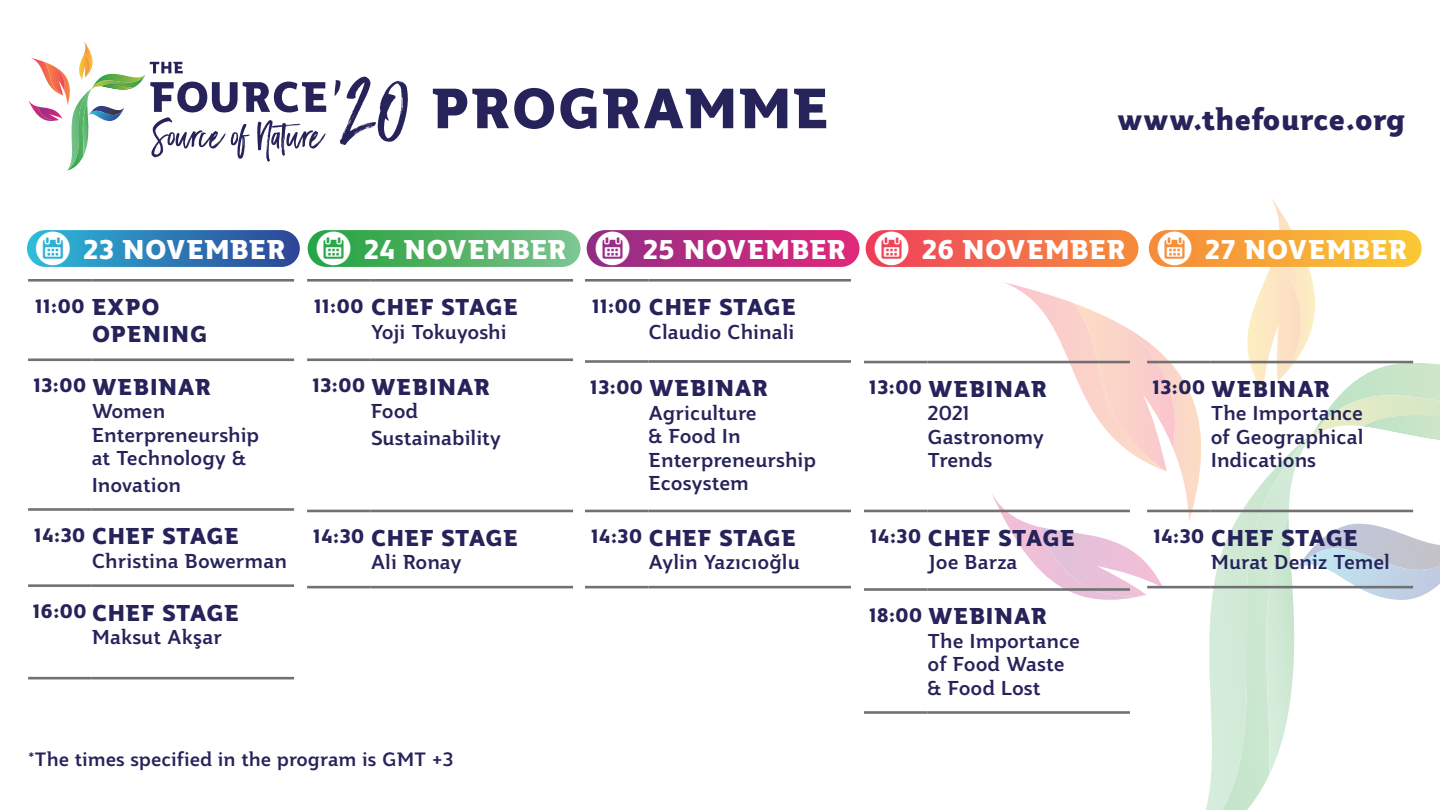
<style>
.page{position:relative;width:1440px;height:810px;background:#fff}
.page>*{position:absolute;margin:0;border:0;box-sizing:border-box;transform-origin:0 0}
.t1{font:54.9px "Jotia Regular 4";color:#25235a}
.t2{font:29.17px "Jotia Regular 4";letter-spacing:-.005em;color:#25235a}
.t3{font:26.33px "Jotia Regular 4";letter-spacing:-.005em;color:#fff}
.t4{font:22.27px "Jotia Regular 4";color:#25235a}
.t5{font:19.5px/23.4px "Jotia Regular 2";color:#25235a}
.t6{font:18.98px "Jotia Regular 4";color:#25235a}
.t7{font:18.75px "Jotia Regular 2";color:#25235a}
.s1{font-family:"NN Picto Diap";font-size:35.7px}
.s2{font-size:18.98px}
.s3{font-size:22.27px}
</style>
<div class="page">
<svg style="left:1205px;top:445px;width:110px;height:365px"></svg>
<svg style="left:1257px;top:518px;width:183px;height:257px"></svg>
<svg style="left:1228px;top:197px;width:212px;height:248px"></svg>
<svg style="left:991px;top:282px;width:226px;height:329px"></svg>
<svg style="left:334px;top:77px;width:74px;height:68px"></svg>
<svg style="left:28px;top:41px;width:298px;height:129px"></svg>
<hr style="left:28px;top:279px;width:64px;height:3px;background:#717073">
<hr style="left:92px;top:279px;width:202px;height:3px;background:#717073">
<hr style="left:28px;top:358px;width:64px;height:3px;background:#717073">
<hr style="left:92px;top:358px;width:202px;height:3px;background:#717073">
<hr style="left:28px;top:508px;width:64px;height:3px;background:#717073">
<hr style="left:92px;top:508px;width:202px;height:3px;background:#717073">
<hr style="left:28px;top:584px;width:64px;height:3px;background:#717073">
<hr style="left:92px;top:584px;width:202px;height:3px;background:#717073">
<hr style="left:28px;top:677px;width:64px;height:2px;background:#717073">
<hr style="left:92px;top:677px;width:202px;height:2px;background:#717073">
<div style="left:27px;top:230px;width:273px;height:37px;background:linear-gradient(to right,#2dbbda,#2e4495);border-radius:18px"></div>
<div style="left:866px;top:230px;width:272px;height:37px;background:linear-gradient(to right,#ee3f5c,#f68f3d);border-radius:18px"></div>
<div style="left:1149px;top:230px;width:273px;height:37px;background:linear-gradient(to right,#f6893a,#f9c936);border-radius:18px"></div>
<div style="left:308px;top:230px;width:272px;height:37px;background:linear-gradient(to right,#24a13e,#7cc28c);border-radius:18px"></div>
<hr style="left:307px;top:279px;width:64px;height:3px;background:#717073">
<hr style="left:371px;top:279px;width:202px;height:3px;background:#717073">
<hr style="left:307px;top:358px;width:64px;height:3px;background:#717073">
<hr style="left:371px;top:358px;width:202px;height:3px;background:#717073">
<hr style="left:307px;top:510px;width:64px;height:2px;background:#717073">
<hr style="left:371px;top:510px;width:202px;height:2px;background:#717073">
<hr style="left:307px;top:586px;width:64px;height:2px;background:#717073">
<hr style="left:371px;top:586px;width:202px;height:2px;background:#717073">
<div style="left:587px;top:230px;width:273px;height:37px;background:linear-gradient(to right,#912d84,#e0297c);border-radius:18px"></div>
<hr style="left:585px;top:279px;width:64px;height:3px;background:#717073">
<hr style="left:649px;top:279px;width:202px;height:3px;background:#717073">
<hr style="left:585px;top:360px;width:64px;height:3px;background:#717073">
<hr style="left:649px;top:360px;width:202px;height:3px;background:#717073">
<hr style="left:585px;top:510px;width:64px;height:2px;background:#717073">
<hr style="left:649px;top:510px;width:202px;height:2px;background:#717073">
<hr style="left:585px;top:586px;width:64px;height:2px;background:#717073">
<hr style="left:649px;top:586px;width:202px;height:2px;background:#717073">
<hr style="left:864px;top:361px;width:64px;height:2px;background:#717073">
<hr style="left:928px;top:361px;width:202px;height:2px;background:#717073">
<hr style="left:864px;top:510px;width:64px;height:2px;background:#717073">
<hr style="left:928px;top:510px;width:202px;height:2px;background:#717073">
<hr style="left:864px;top:588px;width:64px;height:3px;background:#717073">
<hr style="left:928px;top:588px;width:202px;height:3px;background:#717073">
<hr style="left:864px;top:711px;width:64px;height:3px;background:#717073">
<hr style="left:928px;top:711px;width:202px;height:3px;background:#717073">
<hr style="left:1147px;top:361px;width:64px;height:2px;background:#717073">
<hr style="left:1211px;top:361px;width:202px;height:2px;background:#717073">
<hr style="left:1147px;top:510px;width:64px;height:2px;background:#717073">
<hr style="left:1211px;top:510px;width:202px;height:2px;background:#717073">
<hr style="left:1147px;top:586px;width:64px;height:2px;background:#717073">
<hr style="left:1211px;top:586px;width:202px;height:2px;background:#717073">
<h1 class="t1" style="left:431px;top:71px;width:399px">PROGRAMME</h1>
<h2 class="t2" style="left:1117px;top:99px;width:290px">www.thefource.org</h2>
<h3 class="t3" style="left:36px;top:231px;width:533px"><span class="s1">Œ</span>23 NOVEMBER <span class="s1">Œ</span>24 NOVEMBER</h3>
<h3 class="t3" style="left:875px;top:231px;width:534px"><span class="s1">Œ</span>26 NOVEMBER <span class="s1">Œ</span>27 NOVEMBER</h3>
<p class="t4" style="left:314px;top:292px;width:206px"><span class="s2">11:00</span> CHEF STAGE</p>
<p class="t5" style="left:371px;top:320px;width:137px">Yoji Tokuyoshi</p>
<p class="t4" style="left:312px;top:371px;width:179px"><span class="s2">13:00</span> WEBINAR</p>
<p class="t5" style="left:371px;top:398px;width:132px;line-height:26.7px">Food<br>Sustainability</p>
<h3 class="t3" style="left:596px;top:231px;width:252px"><span class="s1">Œ</span>25 NOVEMBER</h3>
<p class="t4" style="left:592px;top:292px;width:206px"><span class="s2">11:00</span> CHEF STAGE</p>
<p class="t5" style="left:649px;top:320px;width:147px">Claudio Chinali</p>
<p class="t6" style="left:35px;top:293px;width:126px">11:00 <span class="s3">EXPO</span></p>
<p class="t4" style="left:92px;top:319px;width:117px">OPENING</p>
<p class="t4" style="left:33px;top:371px;width:179px"><span class="s2">13:00</span> WEBINAR</p>
<p class="t5" style="left:92px;top:400px;width:169px">Women<br>Enterpreneurship at Technology &amp;</p>
<p class="t5" style="left:92px;top:473px;width:91px">Inovation</p>
<p class="t4" style="left:34px;top:521px;width:206px"><span class="s2">14:30</span> CHEF STAGE</p>
<p class="t5" style="left:92px;top:549px;width:197px">Christina Bowerman</p>
<p class="t4" style="left:33px;top:597px;width:208px"><span class="s2">16:00</span> CHEF STAGE</p>
<p class="t5" style="left:92px;top:626px;width:132px">Maksut Akşar</p>
<p class="t4" style="left:590px;top:373px;width:179px"><span class="s2">13:00</span> WEBINAR</p>
<p class="t5" style="left:649px;top:401px;width:169px">Agriculture<br>&amp; Food In<br>Enterpreneurship<br>Ecosystem</p>
<p class="t4" style="left:591px;top:523px;width:206px"><span class="s2">14:30</span> CHEF STAGE</p>
<p class="t5" style="left:649px;top:551px;width:153px">Aylin Yazıcıoğlu</p>
<p class="t4" style="left:869px;top:374px;width:179px"><span class="s2">13:00</span> WEBINAR</p>
<p class="t5" style="left:928px;top:402px;width:118px">2021<br>Gastronomy<br>Trends</p>
<p class="t4" style="left:1152px;top:374px;width:179px"><span class="s2">13:00</span> WEBINAR</p>
<p class="t5" style="left:1211px;top:402px;width:154px;text-align:justify">The Importance of Geographical Indications</p>
<p class="t4" style="left:313px;top:523px;width:206px"><span class="s2">14:30</span> CHEF STAGE</p>
<p class="t5" style="left:371px;top:551px;width:93px">Ali Ronay</p>
<p class="t4" style="left:870px;top:523px;width:206px"><span class="s2">14:30</span> CHEF STAGE</p>
<p class="t5" style="left:928px;top:551px;width:91px">Joe Barza</p>
<p class="t4" style="left:869px;top:601px;width:180px"><span class="s2">18:00</span> WEBINAR</p>
<p class="t5" style="left:928px;top:629px;width:154px">The Importance of Food Waste &amp; Food Lost</p>
<p class="t4" style="left:1153px;top:523px;width:206px"><span class="s2">14:30</span> CHEF STAGE</p>
<p class="t5" style="left:1211px;top:551px;width:181px">Murat Deniz Temel</p>
<p class="t7" style="left:28px;top:747px;width:427px">*The times specified in the program is GMT +3</p>
</div>
